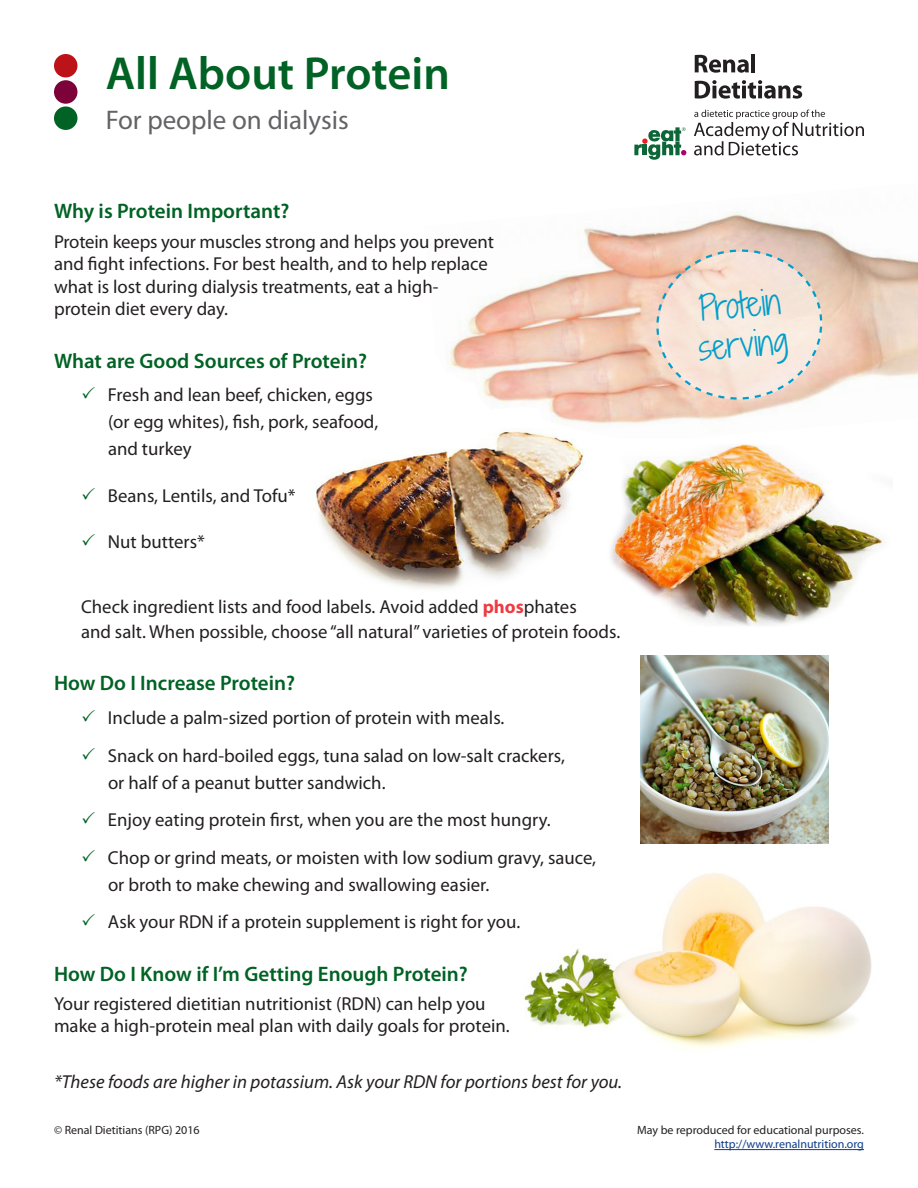
<style>
.page{position:relative;width:918px;height:1188px;background:#fff}
.page>*{position:absolute;margin:0;border:0;box-sizing:border-box;transform-origin:0 0}
.t1{font:600 46.5px "Myriad Pro";color:#006224}
.t2{font:300 33px "Shadows Into";color:#019ecb}
.t3{font:27px "Myriad Pro";color:#636366}
.t4{font:600 21px "Myriad Pro";color:#006224}
.t5{font:18.75px "Myriad Pro";color:#231f20}
.t6{font:italic 18.75px "Myriad Pro";color:#231f20}
.t7{font:12px "Myriad Pro";color:#231f20}
.t8{font:12px "Myriad Pro";color:#0f3c8a}
.s1{font-weight:700;color:#ee3a41}
</style>
<div class="page">
<svg style="left:634px;top:127px;width:52px;height:33px"></svg>
<svg style="left:694px;top:110px;width:170px;height:45px"></svg>
<svg style="left:695px;top:55px;width:54px;height:18px"></svg>
<hr style="left:752px;top:54px;width:3px;height:18px;background:#231f20">
<svg style="left:695px;top:80px;width:107px;height:19px"></svg>
<div style="left:54px;top:54px;width:23px;height:23px;background:#bb1318;border-radius:50%"></div>
<div style="left:54px;top:80px;width:23px;height:24px;background:#7c0239;border-radius:50%"></div>
<div style="left:54px;top:106px;width:23px;height:24px;background:#006224;border-radius:50%"></div>
<hr style="left:714px;top:1149px;width:150px;height:1px;background:#0f3c8a">
<img style="left:316px;top:442px;width:268px;height:147px">
<img style="left:524px;top:873px;width:348px;height:176px">
<img style="left:446px;top:212px;width:472px;height:230px">
<svg style="left:655px;top:248px;width:171px;height:155px;background:#efdcd0"></svg>
<img style="left:641px;top:655px;width:188px;height:188px">
<img style="left:601px;top:439px;width:291px;height:187px">
<p class="t1" style="left:106px;top:44px;width:346px">All About Protein</p>
<p class="t3" style="left:106px;top:104px;width:245px">For people on dialysis</p>
<p class="t4" style="left:54px;top:198px;width:237px">Why is Protein Important?</p>
<p class="t5" style="left:54px;top:230px;width:442px">Protein keeps your muscles strong and helps you prevent</p>
<p class="t5" style="left:54px;top:252px;width:435px">and fight infections. For best health, and to help replace</p>
<p class="t5" style="left:54px;top:275px;width:386px">what is lost during dialysis treatments, eat a high-</p>
<p class="t5" style="left:54px;top:297px;width:176px">protein diet every day.</p>
<p class="t4" style="left:54px;top:347px;width:315px">What are Good Sources of Protein?</p>
<p class="t5" style="left:108px;top:383px;width:267px">Fresh and lean beef, chicken, eggs</p>
<p class="t5" style="left:108px;top:410px;width:272px">(or egg whites), fish, pork, seafood,</p>
<p class="t5" style="left:108px;top:437px;width:85px">and turkey</p>
<p class="t5" style="left:108px;top:484px;width:189px">Beans, Lentils, and Tofu*</p>
<p class="t5" style="left:108px;top:530px;width:98px">Nut butters*</p>
<p class="t5" style="left:81px;top:595px;width:497px">Check ingredient lists and food labels. Avoid added <span class="s1">phos</span>phates</p>
<p class="t5" style="left:81px;top:620px;width:541px">and salt. When possible, choose “all natural” varieties of protein foods.</p>
<p class="t4" style="left:54px;top:670px;width:243px">How Do I Increase Protein?</p>
<p class="t5" style="left:108px;top:706px;width:398px">Include a palm-sized portion of protein with meals.</p>
<p class="t5" style="left:108px;top:744px;width:458px">Snack on hard-boiled eggs, tuna salad on low-salt crackers,</p>
<p class="t5" style="left:108px;top:771px;width:279px">or half of a peanut butter sandwich.</p>
<p class="t5" style="left:108px;top:808px;width:444px">Enjoy eating protein first, when you are the most hungry.</p>
<p class="t5" style="left:108px;top:846px;width:490px">Chop or grind meats, or moisten with low sodium gravy, sauce,</p>
<p class="t5" style="left:108px;top:873px;width:383px">or broth to make chewing and swallowing easier.</p>
<p class="t5" style="left:108px;top:910px;width:414px">Ask your RDN if a protein supplement is right for you.</p>
<p class="t4" style="left:54px;top:960px;width:415px">How Do I Know if I’m Getting Enough Protein?</p>
<p class="t5" style="left:54px;top:992px;width:433px">Your registered dietitian nutritionist (RDN) can help you</p>
<p class="t5" style="left:54px;top:1015px;width:457px">make a high-protein meal plan with daily goals for protein.</p>
<p class="t6" style="left:54px;top:1070px;width:570px">*These foods are higher in potassium. Ask your RDN for portions best for you.</p>
<p class="t2" style="left:697px;top:284px;width:83px;rotate:-5deg">Protein</p>
<p class="t2" style="left:696px;top:324px;width:91px;rotate:-5deg">serving</p>
<p class="t7" style="left:54px;top:1123px;width:147px">© Renal Dietitians (RPG) 2016</p>
<p class="t7" style="left:637px;top:1123px;width:228px">May be reproduced for educational purposes.</p>
<p class="t8" style="left:714px;top:1137px;width:151px">http://www.renalnutrition.org</p>
</div>
